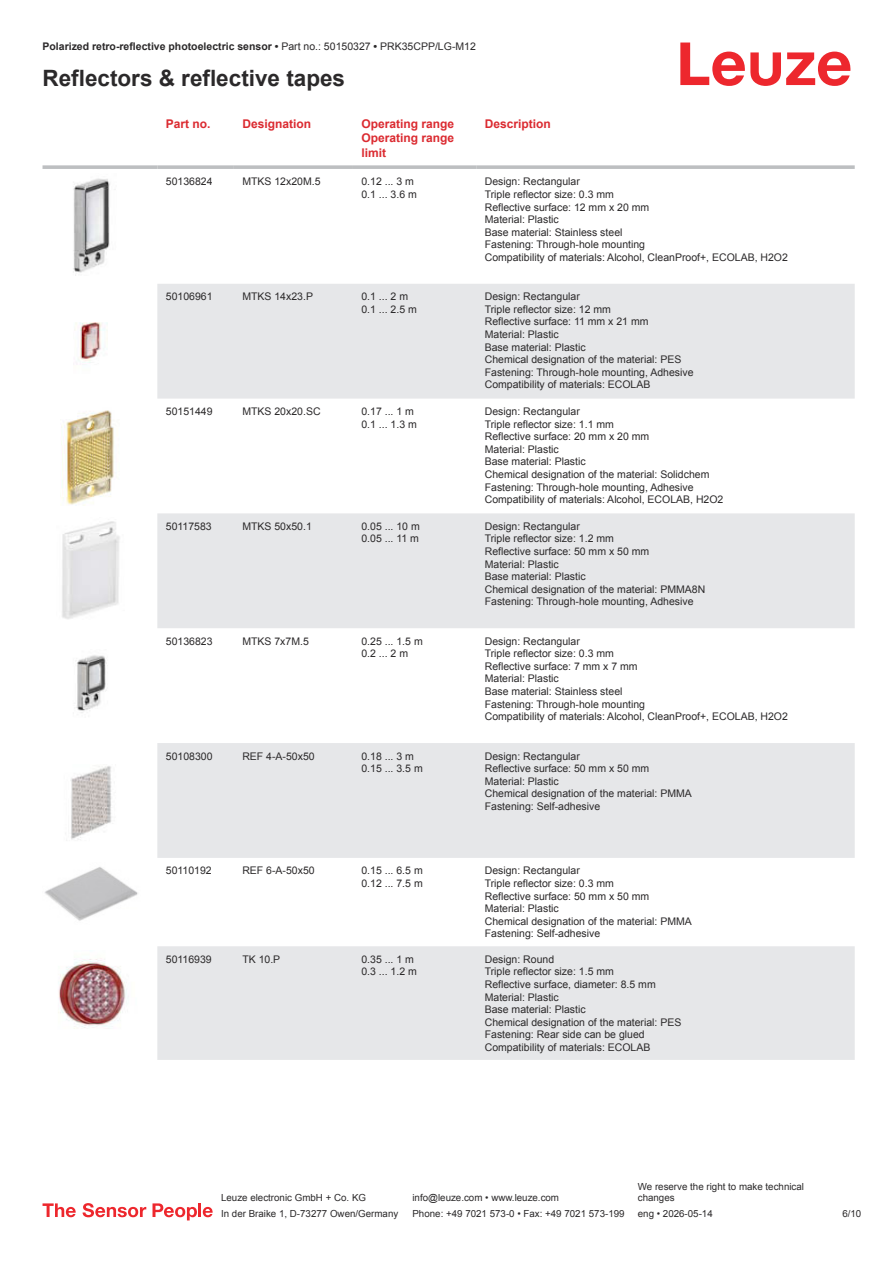
<style>
.page{position:relative;width:893px;height:1263px;background:#fff}
.page>*{position:absolute;margin:0;border:0;box-sizing:border-box;transform-origin:0 0}
.t1{font:700 22.5px "Arial";color:#2b292a}
.t2{font:700 12px/14.4px "Arial";color:#db2a30;text-align:justify}
.t3{font:10.5px/12.6px "Arial";color:#2b292a}
.t4{font:700 10.5px "Arial";color:#2b292a}
.t5{font:9.75px/11.7px "Arial";color:#2b292a}
.s1{font-weight:400}
</style>
<div class="page">
<svg style="left:680px;top:43px;width:170px;height:43px"></svg>
<svg style="left:157px;top:284px;width:698px;height:776px;fill:#e6e7e9"></svg>
<svg style="left:43px;top:165px;width:114px;height:4px"></svg>
<svg style="left:157px;top:165px;width:77px;height:4px"></svg>
<svg style="left:234px;top:165px;width:119px;height:4px"></svg>
<svg style="left:353px;top:165px;width:123px;height:4px"></svg>
<svg style="left:476px;top:165px;width:379px;height:4px;background:#c3c5c7"></svg>
<img style="left:73px;top:178px;width:37px;height:98px">
<img style="left:75px;top:322px;width:33px;height:42px">
<img style="left:61px;top:410px;width:53px;height:96px">
<img style="left:62px;top:521px;width:58px;height:98px">
<img style="left:76px;top:655px;width:31px;height:58px">
<img style="left:71px;top:766px;width:41px;height:74px">
<img style="left:44px;top:867px;width:94px;height:54px">
<img style="left:58px;top:959px;width:69px;height:70px">
<svg style="left:43px;top:1203px;width:33px;height:14px"></svg>
<svg style="left:83px;top:1203px;width:63px;height:14px"></svg>
<svg style="left:153px;top:1203px;width:44px;height:17px"></svg>
<hr style="left:198px;top:1203px;width:3px;height:14px;background:#ed272d">
<svg style="left:203px;top:1207px;width:10px;height:10px"></svg>
<p class="t4" style="left:43px;top:43px;width:435px">Polarized retro-reflective photoelectric sensor • <span class="s1">Part no.: 50150327</span> • <span class="s1">PRK35CPP/LG-M12</span></p>
<h1 class="t1" style="left:43px;top:70px;width:304px">Reflectors &amp; reflective tapes</h1>
<p class="t2" style="left:166px;top:117px;width:46px">Part no.</p>
<p class="t2" style="left:242px;top:117px;width:70px">Designation</p>
<p class="t2" style="left:361px;top:117px;width:94px">Operating range Operating range limit</p>
<p class="t2" style="left:485px;top:117px;width:68px">Description</p>
<p class="t3" style="left:166px;top:176px;width:48px">50136824</p>
<p class="t3" style="left:242px;top:176px;width:80px">MTKS 12x20M.5</p>
<p class="t3" style="left:361px;top:176px;width:57px">0.12 ... 3 m<br>0.1 ... 3.6 m</p>
<p class="t3" style="left:485px;top:176px;width:305px">Design: Rectangular<br>Triple reflector size: 0.3 mm<br>Reflective surface: 12 mm x 20 mm<br>Material: Plastic<br>Base material: Stainless steel<br>Fastening: Through-hole mounting<br>Compatibility of materials: Alcohol, CleanProof+, ECOLAB, H2O2</p>
<p class="t3" style="left:166px;top:291px;width:48px">50106961</p>
<p class="t3" style="left:242px;top:291px;width:72px">MTKS 14x23.P</p>
<p class="t3" style="left:361px;top:291px;width:57px">0.1 ... 2 m<br>0.1 ... 2.5 m</p>
<p class="t3" style="left:485px;top:291px;width:210px">Design: Rectangular<br>Triple reflector size: 12 mm<br>Reflective surface: 11 mm x 21 mm<br>Material: Plastic<br>Base material: Plastic<br>Chemical designation of the material: PES<br>Fastening: Through-hole mounting, Adhesive<br>Compatibility of materials: ECOLAB</p>
<p class="t3" style="left:166px;top:406px;width:48px">50151449</p>
<p class="t3" style="left:242px;top:406px;width:80px">MTKS 20x20.SC</p>
<p class="t3" style="left:361px;top:406px;width:57px">0.17 ... 1 m<br>0.1 ... 1.3 m</p>
<p class="t3" style="left:485px;top:406px;width:240px">Design: Rectangular<br>Triple reflector size: 1.1 mm<br>Reflective surface: 20 mm x 20 mm<br>Material: Plastic<br>Base material: Plastic<br>Chemical designation of the material: Solidchem Fastening: Through-hole mounting, Adhesive Compatibility of materials: Alcohol, ECOLAB, H2O2</p>
<p class="t3" style="left:166px;top:521px;width:47px">50117583</p>
<p class="t3" style="left:242px;top:521px;width:71px">MTKS 50x50.1</p>
<p class="t3" style="left:361px;top:521px;width:60px">0.05 ... 10 m<br>0.05 ... 11 m</p>
<p class="t3" style="left:485px;top:521px;width:222px">Design: Rectangular<br>Triple reflector size: 1.2 mm<br>Reflective surface: 50 mm x 50 mm<br>Material: Plastic<br>Base material: Plastic<br>Chemical designation of the material: PMMA8N<br>Fastening: Through-hole mounting, Adhesive</p>
<p class="t3" style="left:166px;top:636px;width:48px">50136823</p>
<p class="t3" style="left:242px;top:636px;width:68px">MTKS 7x7M.5</p>
<p class="t3" style="left:361px;top:636px;width:63px">0.25 ... 1.5 m<br>0.2 ... 2 m</p>
<p class="t3" style="left:485px;top:636px;width:305px">Design: Rectangular<br>Triple reflector size: 0.3 mm<br>Reflective surface: 7 mm x 7 mm<br>Material: Plastic<br>Base material: Stainless steel<br>Fastening: Through-hole mounting<br>Compatibility of materials: Alcohol, CleanProof+, ECOLAB, H2O2</p>
<p class="t3" style="left:166px;top:750px;width:48px">50108300</p>
<p class="t3" style="left:242px;top:750px;width:74px">REF 4-A-50x50</p>
<p class="t3" style="left:361px;top:750px;width:63px">0.18 ... 3 m<br>0.15 ... 3.5 m</p>
<p class="t3" style="left:485px;top:750px;width:209px">Design: Rectangular<br>Reflective surface: 50 mm x 50 mm<br>Material: Plastic<br>Chemical designation of the material: PMMA<br>Fastening: Self-adhesive</p>
<p class="t3" style="left:166px;top:865px;width:47px">50110192</p>
<p class="t3" style="left:242px;top:865px;width:74px">REF 6-A-50x50</p>
<p class="t3" style="left:361px;top:865px;width:63px">0.15 ... 6.5 m<br>0.12 ... 7.5 m</p>
<p class="t3" style="left:485px;top:865px;width:209px">Design: Rectangular<br>Triple reflector size: 0.3 mm<br>Reflective surface: 50 mm x 50 mm<br>Material: Plastic<br>Chemical designation of the material: PMMA<br>Fastening: Self-adhesive</p>
<p class="t3" style="left:166px;top:954px;width:47px">50116939</p>
<p class="t3" style="left:242px;top:954px;width:39px">TK 10.P</p>
<p class="t3" style="left:361px;top:954px;width:57px">0.35 ... 1 m<br>0.3 ... 1.2 m</p>
<p class="t3" style="left:485px;top:954px;width:198px">Design: Round<br>Triple reflector size: 1.5 mm<br>Reflective surface, diameter: 8.5 mm<br>Material: Plastic<br>Base material: Plastic<br>Chemical designation of the material: PES<br>Fastening: Rear side can be glued<br>Compatibility of materials: ECOLAB</p>
<p class="t5" style="left:221px;top:1193px;width:146px">Leuze electronic GmbH + Co. KG</p>
<p class="t5" style="left:412px;top:1193px;width:148px">info@leuze.com • www.leuze.com</p>
<p class="t5" style="left:638px;top:1181px;width:168px">We reserve the right to make technical changes</p>
<p class="t5" style="left:221px;top:1209px;width:179px">In der Braike 1, D-73277 Owen/Germany</p>
<p class="t5" style="left:412px;top:1209px;width:214px">Phone: +49 7021 573-0 • Fax: +49 7021 573-199</p>
<p class="t5" style="left:638px;top:1209px;width:76px">eng • 2026-05-14</p>
<p class="t5" style="left:842px;top:1209px;width:20px">6 /10</p>
</div>
